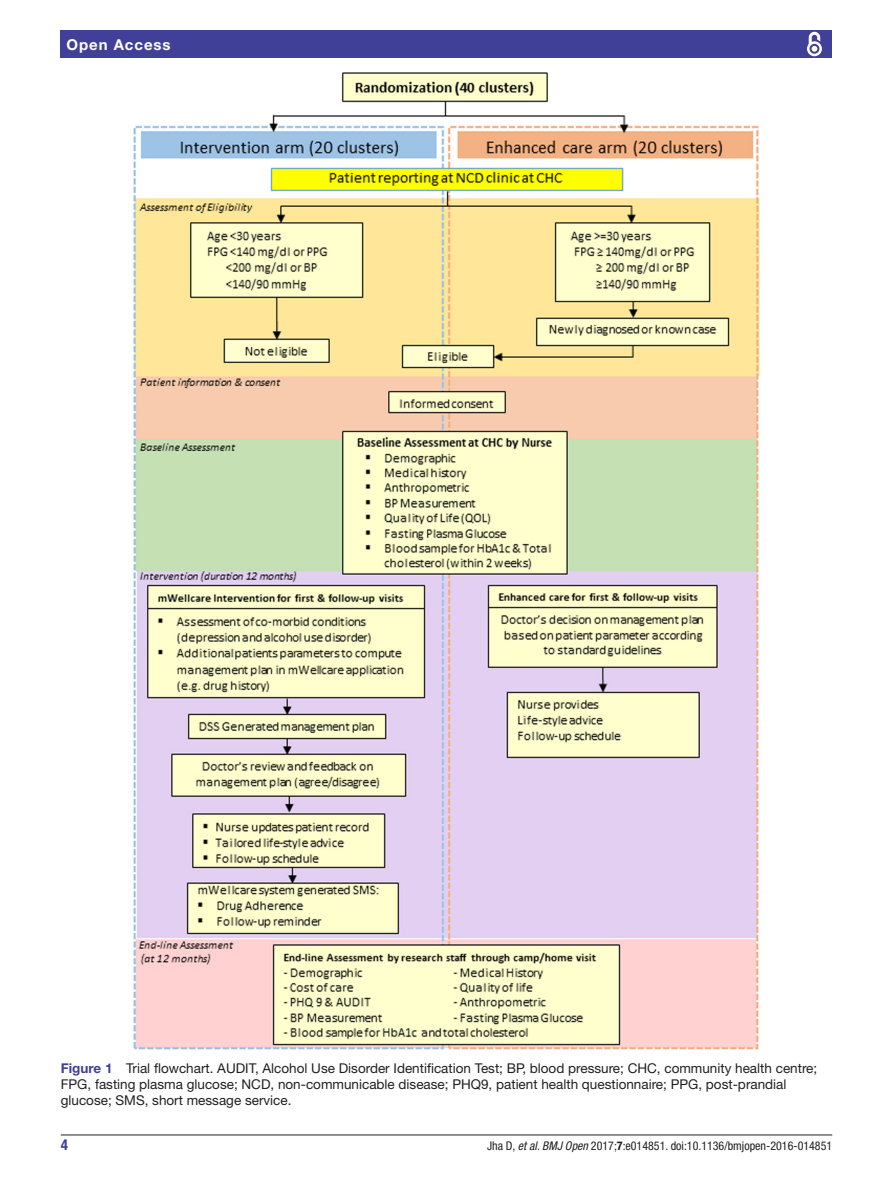
<style>
.page{position:relative;width:893px;height:1191px;background:#fff}
.page>*{position:absolute;margin:0;border:0;box-sizing:border-box;transform-origin:0 0}
.t1{font:700 15px "Helvetica Neue LT Std";letter-spacing:.065em;color:#fff}
.t2{font:700 condensed 15px "Helvetica Neue LT Std";color:#414099}
.t3{font:13.5px/16.2px "Helvetica Neue LT Std";color:#231f20}
.t4{font:condensed 12px "Helvetica Neue LT Std";color:#231f20}
.s1{font-weight:700;color:#414099}
.s2{font-style:italic}
.s3{font-weight:700}
</style>
<div class="page">
<hr style="left:61px;top:1134px;width:771px;height:1px;background:#231f20">
<div style="left:61px;top:31px;width:771px;height:27px;background:#414099"></div>
<svg style="left:807px;top:31px;width:15px;height:26px"></svg>
<img style="left:133px;top:73px;width:626px;height:977px">
<p class="t1" style="left:66px;top:35px;width:106px">Open Access</p>
<p class="t3" style="left:61px;top:1059px;width:758px"><span class="s1">Figure 1</span> Trial flowchart. AUDIT, Alcohol Use Disorder Identification Test; BP, blood pressure; CHC, community health centre;<br>FPG, fasting plasma glucose; NCD, non-communicable disease; PHQ9, patient health questionnaire; PPG, post-prandial glucose; SMS, short message service.</p>
<p class="t2" style="left:61px;top:1135px;width:9px">4</p>
<p class="t4" style="left:487px;top:1138px;width:347px">Jha D, <span class="s2">et al</span>. <span class="s2">BMJ Open</span> 2017;<span class="s3">7</span>:e014851. doi:10.1136/bmjopen-2016-014851</p>
</div>
